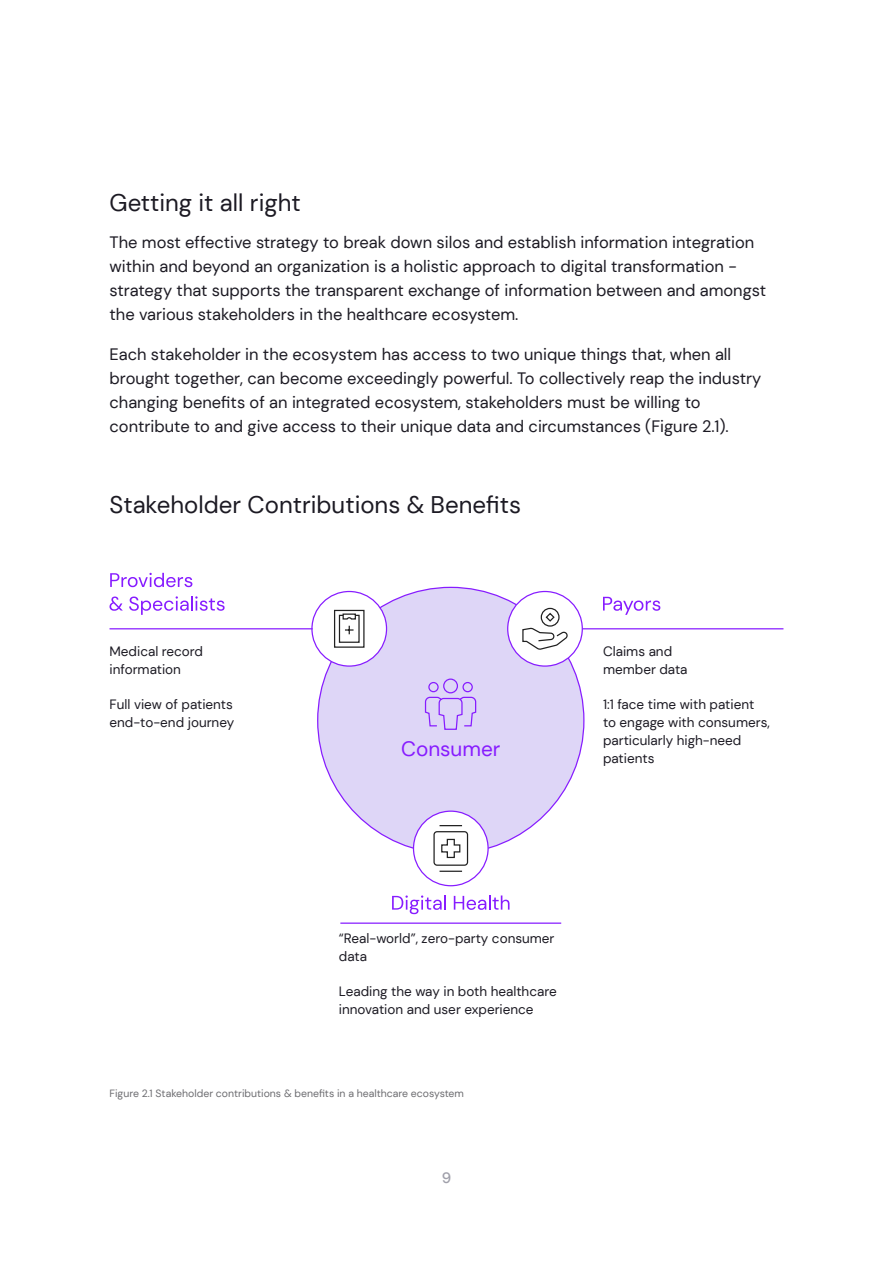
<style>
.page{position:relative;width:893px;height:1263px;background:#fff}
.page>*{position:absolute;margin:0;border:0;box-sizing:border-box;transform-origin:0 0}
.t1{font:24px "DM Sans";color:#1c1a23}
.t2{font:20.7px "DM Sans";color:#871cff}
.t3{font:16.5px/24px "DM Sans";color:#1c1a23}
.t4{font:500 15px "DM Sans";color:#a0a0aa}
.t5{font:13.5px/18px "DM Sans";color:#1c1a23}
.t6{font:10.5px "DM Sans";color:#6c6c70}
</style>
<div class="page">
<div style="left:318px;top:587px;width:266px;height:266px;background:#ded6f7;border-radius:50%"></div>
<div style="left:508px;top:591px;width:74px;height:75px;background:#fff;border-radius:50%"></div>
<div style="left:507px;top:591px;width:76px;height:76px;border:1px solid #871cff;border-radius:50%"></div>
<svg style="left:522px;top:607px;width:46px;height:43px"></svg>
<div style="left:413px;top:811px;width:75px;height:75px;background:#fff;border-radius:50%"></div>
<div style="left:413px;top:810px;width:76px;height:76px;border:1px solid #871cff;border-radius:50%"></div>
<svg style="left:433px;top:825px;width:36px;height:47px"></svg>
<svg style="left:392px;top:895px;width:54px;height:19px"></svg>
<svg style="left:454px;top:895px;width:55px;height:15px"></svg>
<div style="left:312px;top:591px;width:75px;height:75px;background:#fff;border-radius:50%"></div>
<div style="left:311px;top:591px;width:76px;height:76px;border:1px solid #871cff;border-radius:50%"></div>
<svg style="left:334px;top:609px;width:31px;height:39px"></svg>
<svg style="left:110px;top:573px;width:82px;height:14px"></svg>
<svg style="left:110px;top:596px;width:13px;height:15px"></svg>
<svg style="left:129px;top:596px;width:96px;height:19px"></svg>
<svg style="left:603px;top:597px;width:57px;height:18px"></svg>
<svg style="left:424px;top:678px;width:53px;height:52px"></svg>
<hr style="left:110px;top:628px;width:203px;height:1px;background:#871cff">
<hr style="left:582px;top:628px;width:201px;height:1px;background:#871cff">
<hr style="left:340px;top:922px;width:221px;height:2px;background:#871cff">
<h1 class="t1" style="left:110px;top:188px;width:193px">Getting it all right</h1>
<p class="t3" style="left:110px;top:230px;width:658px">The most effective strategy to break down silos and establish information integration within and beyond an organization is a holistic approach to digital transformation - strategy that supports the transparent exchange of information between and amongst the various stakeholders in the healthcare ecosystem.</p>
<p class="t3" style="left:110px;top:342px;width:653px">Each stakeholder in the ecosystem has access to two unique things that, when all brought together, can become exceedingly powerful. To collectively reap the industry changing benefits of an integrated ecosystem, stakeholders must be willing to contribute to and give access to their unique data and circumstances (Figure 2.1).</p>
<h1 class="t1" style="left:110px;top:490px;width:413px">Stakeholder Contributions &amp; Benefits</h1>
<p class="t5" style="left:110px;top:642px;width:95px">Medical record information</p>
<p class="t5" style="left:110px;top:695px;width:126px">Full view of patients end-to-end journey</p>
<p class="t2" style="left:401px;top:736px;width:101px">Consumer</p>
<p class="t5" style="left:603px;top:642px;width:86px">Claims and member data</p>
<p class="t5" style="left:603px;top:695px;width:168px">1:1 face time with patient to engage with consumers, particularly high-need patients</p>
<p class="t5" style="left:339px;top:929px;width:217px">“Real-world”, zero-party consumer data</p>
<p class="t5" style="left:339px;top:982px;width:219px">Leading the way in both healthcare innovation and user experience</p>
<p class="t6" style="left:110px;top:1086px;width:356px">Figure 2.1 Stakeholder contributions &amp; benefits in a healthcare ecosystem</p>
<p class="t4" style="left:442px;top:1168px;width:11px">9</p>
</div>
